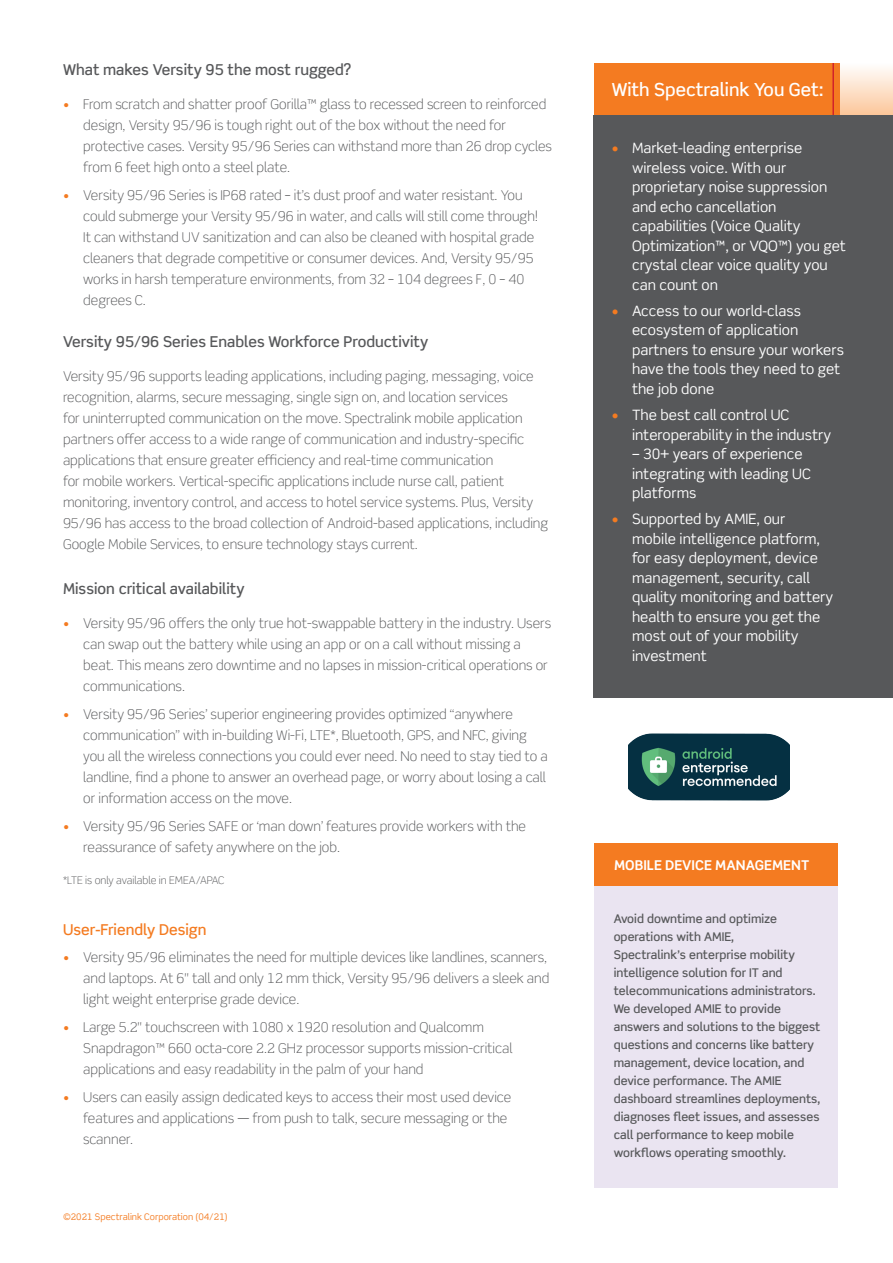
<style>
.page{position:relative;width:893px;height:1263px;background:#fff}
.page>*{position:absolute;margin:0;border:0;box-sizing:border-box;transform-origin:0 0}
.t1{font:500 18px "Scene Std";color:#fff}
.Body{font:500 15px "Scene Std";color:#57585a}
.Body-2{font:500 15px "Scene Std";color:#f47b21}
.t2{font:14.25px/19.5px "Scene Std";color:#fff}
.Body-3{font:300 13.5px/21px "Scene Std";color:#57585a}
.Body-4{font:700 13.5px "Scene Std";color:#fff}
.Body-5{font:500 12px/18px "Scene Std";color:#57585a}
.Body-6{font:300 10.5px "Scene Std";color:#57585a}
.t3{font:9px "Scene Std";color:#f47b21}
.s1{color:#f47b21}
</style>
<div class="page">
<div style="left:594px;top:63px;width:247px;height:52px;background:#f47b21"></div>
<div style="left:841px;top:63px;width:52px;height:52px;background:linear-gradient(to bottom,#fefefe,#fcc89c)"></div>
<hr style="left:832px;top:63px;width:2px;height:52px;background:#d1232a">
<div style="left:594px;top:115px;width:299px;height:582px;background:#57585a"></div>
<div style="left:595px;top:885px;width:243px;height:303px;background:#eae4f1"></div>
<div style="left:594px;top:843px;width:244px;height:43px;background:#f47b21"></div>
<img style="left:628px;top:734px;width:162px;height:67px">
<p class="Body" style="left:63px;top:60px;width:290px">What makes Versity 95 the most rugged?</p>
<p class="Body-3" style="left:83px;top:94px;width:470px;text-indent:-20px"><span class="s1">•</span> From scratch and shatter proof Gorilla™ glass to recessed screen to reinforced design, Versity 95/96 is tough right out of the box without the need for protective cases. Versity 95/96 Series can withstand more than 26 drop cycles from 6 feet high onto a steel plate.</p>
<p class="Body-3" style="left:83px;top:185px;width:456px;text-indent:-20px"><span class="s1">•</span> Versity 95/96 Series is IP68 rated – it’s dust proof and water resistant. You could submerge your Versity 95/96 in water, and calls will still come through!<br>It can withstand UV sanitization and can also be cleaned with hospital grade cleaners that degrade competitive or consumer devices. And, Versity 95/95 works in harsh temperature environments, from 32 – 104 degrees F, 0 – 40 degrees C.</p>
<p class="Body" style="left:63px;top:332px;width:367px">Versity 95/96 Series Enables Workforce Productivity</p>
<p class="Body-3" style="left:63px;top:366px;width:487px">Versity 95/96 supports leading applications, including paging, messaging, voice recognition, alarms, secure messaging, single sign on, and location services<br>for uninterrupted communication on the move. Spectralink mobile application partners offer access to a wide range of communication and industry-specific applications that ensure greater efficiency and real-time communication<br>for mobile workers. Vertical-specific applications include nurse call, patient monitoring, inventory control, and access to hotel service systems. Plus, Versity 95/96 has access to the broad collection of Android-based applications, including Google Mobile Services, to ensure technology stays current.</p>
<p class="Body" style="left:63px;top:579px;width:183px">Mission critical availability</p>
<p class="Body-3" style="left:83px;top:613px;width:469px;text-indent:-20px"><span class="s1">•</span> Versity 95/96 offers the only true hot-swappable battery in the industry. Users can swap out the battery while using an app or on a call without missing a beat. This means zero downtime and no lapses in mission-critical operations or communications.</p>
<p class="Body-3" style="left:83px;top:704px;width:466px;text-indent:-20px"><span class="s1">•</span> Versity 95/96 Series’ superior engineering provides optimized “anywhere communication” with in-building Wi-Fi, LTE*, Bluetooth, GPS, and NFC, giving you all the wireless connections you could ever need. No need to stay tied to a landline, find a phone to answer an overhead page, or worry about losing a call or information access on the move.</p>
<p class="Body-3" style="left:83px;top:815px;width:444px;text-indent:-20px"><span class="s1">•</span> Versity 95/96 Series SAFE or ‘man down’ features provide workers with the reassurance of safety anywhere on the job.</p>
<p class="Body-6" style="left:63px;top:873px;width:163px">*LTE is only available in EMEA/APAC</p>
<p class="Body-2" style="left:63px;top:920px;width:145px">User-Friendly Design</p>
<p class="Body-3" style="left:83px;top:947px;width:468px;text-indent:-20px"><span class="s1">•</span> Versity 95/96 eliminates the need for multiple devices like landlines, scanners, and laptops. At 6" tall and only 12 mm thick, Versity 95/96 delivers a sleek and light weight enterprise grade device.</p>
<p class="Body-3" style="left:83px;top:1017px;width:431px;text-indent:-20px"><span class="s1">•</span> Large 5.2" touchscreen with 1080 x 1920 resolution and Qualcomm<br>Snapdragon™ 660 octa-core 2.2 GHz processor supports mission-critical applications and easy readability in the palm of your hand</p>
<p class="Body-3" style="left:83px;top:1087px;width:430px;text-indent:-20px"><span class="s1">•</span> Users can easily assign dedicated keys to access their most used device features and applications — from push to talk, secure messaging or the scanner.</p>
<p class="t3" style="left:63px;top:1211px;width:166px">©2021 Spectralink Corporation (04/21)</p>
<h3 class="t1" style="left:612px;top:78px;width:213px">With Spectralink You Get:</h3>
<p class="t2" style="left:632px;top:138px;width:215px;text-indent:-20px"><span class="s1">•</span> Market-leading enterprise wireless voice. With our proprietary noise suppression and echo cancellation capabilities (Voice Quality<br>Optimization™, or VQO™) you get crystal clear voice quality you can count on</p>
<p class="t2" style="left:632px;top:301px;width:214px;text-indent:-20px"><span class="s1">•</span> Access to our world-class ecosystem of application partners to ensure your workers have the tools they need to get the job done</p>
<p class="t2" style="left:632px;top:405px;width:201px;text-indent:-20px"><span class="s1">•</span> The best call control UC interoperability in the industry</p>
<p class="t2" style="left:632px;top:444px;width:181px">– 30+ years of experience integrating with leading UC platforms</p>
<p class="t2" style="left:632px;top:509px;width:203px;text-indent:-20px"><span class="s1">•</span> Supported by AMIE, our<br>mobile intelligence platform, for easy deployment, device management, security, call quality monitoring and battery health to ensure you get the most out of your mobility investment</p>
<p class="Body-4" style="left:614px;top:857px;width:197px">MOBILE DEVICE MANAGEMENT</p>
<p class="Body-5" style="left:614px;top:909px;width:208px">Avoid downtime and optimize operations with AMIE,<br>Spectralink’s enterprise mobility intelligence solution for IT and telecommunications administrators.<br>We developed AMIE to provide answers and solutions to the biggest questions and concerns like battery management, device location, and device performance. The AMIE dashboard streamlines deployments, diagnoses fleet issues, and assesses call performance to keep mobile workflows operating smoothly.</p>
</div>
